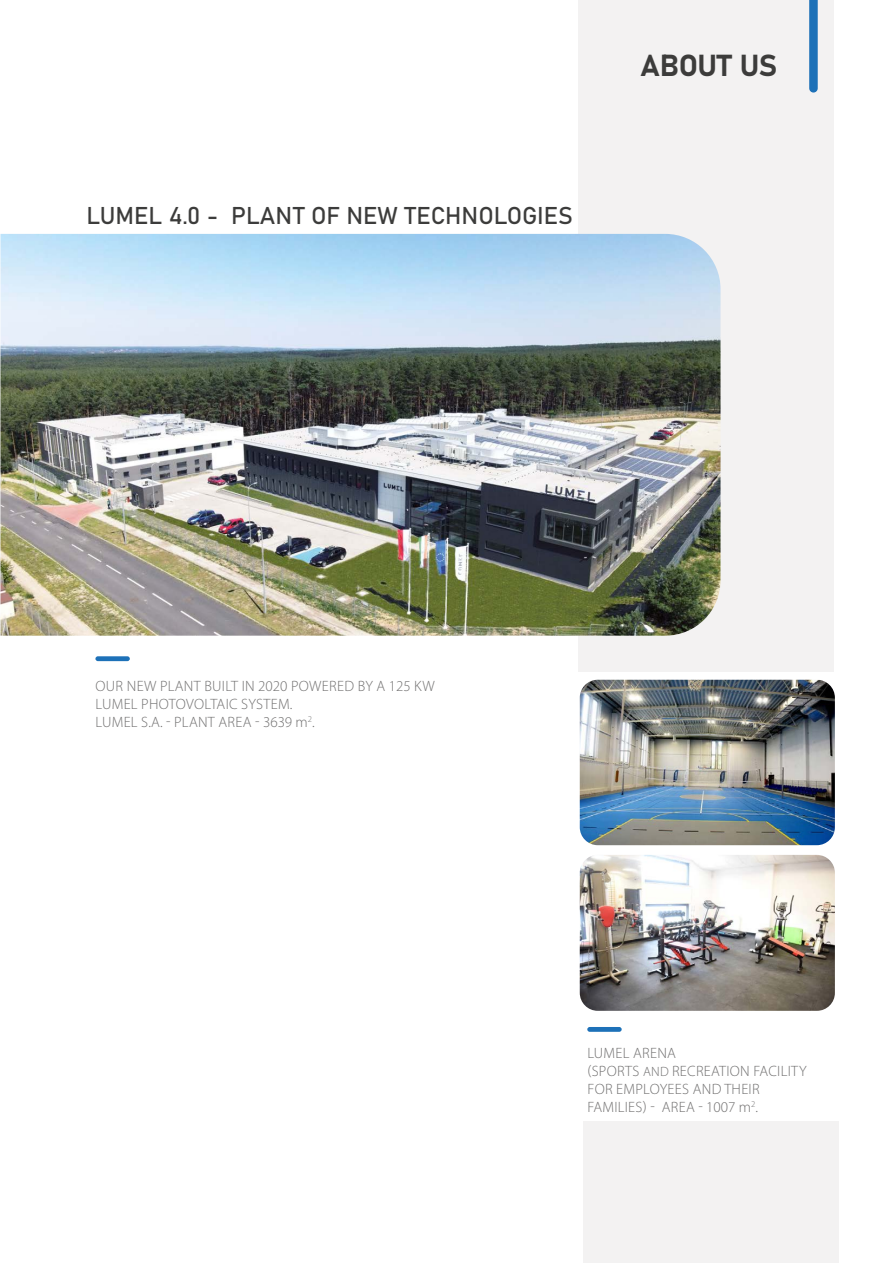
<style>
.page{position:relative;width:893px;height:1263px;background:#fff}
.page>*{position:absolute;margin:0;border:0;box-sizing:border-box;transform-origin:0 0}
.t1{font:30px "Bahnschrift";letter-spacing:-.015em;color:#3c3c3b}
.t2{font:24px "Bahnschrift";color:#3c3c3b}
.t3{font:300 15px/18px "Myriad Pro";letter-spacing:.02em;color:#706f6f}
.s1{font-size:13.5px}
</style>
<div class="page">
<div style="left:579px;top:0;width:255px;height:671px;background:#f3f2f2"></div>
<div style="left:584px;top:1122px;width:255px;height:141px;background:#f3f2f2"></div>
<img style="left:0;top:234px;width:720px;height:402px">
<img style="left:580px;top:680px;width:255px;height:165px">
<img style="left:580px;top:855px;width:255px;height:156px">
<div style="left:95px;top:656px;width:35px;height:5px;background:#1d71b8;border-radius:2px"></div>
<div style="left:587px;top:1027px;width:35px;height:5px;background:#1d71b8;border-radius:2px"></div>
<svg style="left:809px;top:0;width:9px;height:93px"></svg>
<h2 class="t2" style="left:87px;top:198px;width:488px">LUMEL 4.0 - PLANT OF NEW TECHNOLOGIES</h2>
<h1 class="t1" style="left:640px;top:42px;width:138px">ABOUT US</h1>
<p class="t3" style="left:96px;top:677px;width:341px">OUR NEW PLANT BUILT IN 2020 POWERED BY A 125 KW<br>LUMEL PHOTOVOLTAIC SYSTEM.<br>LUMEL S.A. - PLANT AREA - 3639 m<sup>2</sup>.</p>
<p class="t3" style="left:587px;top:1043px;width:221px">LUMEL ARENA<br>(SPORTS <span class="s1">AND</span> RECREATION FACILITY<br>FOR EMPLOYEES AND THEIR<br>FAMILIES) - AREA - 1007 m<sup>2</sup>.</p>
</div>
